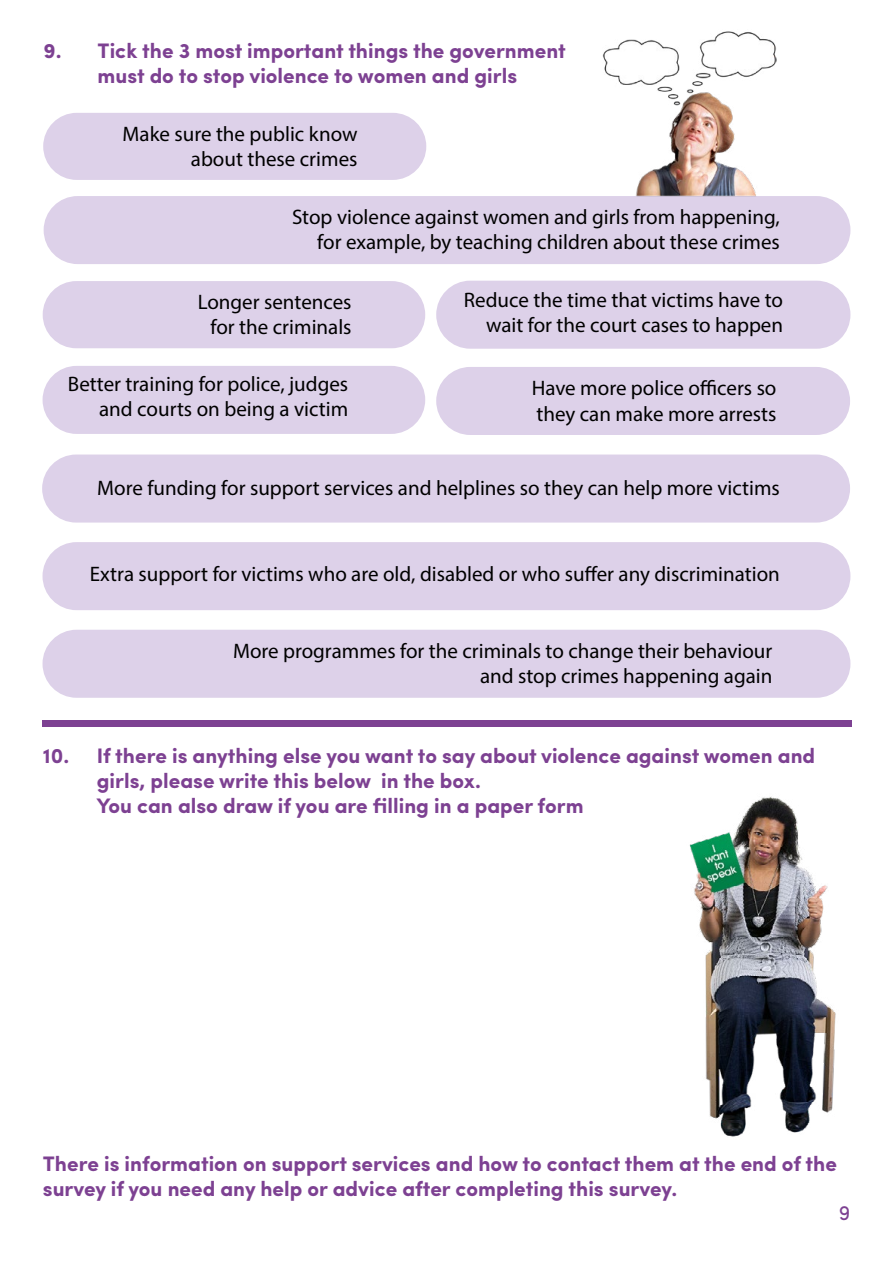
<style>
.page{position:relative;width:893px;height:1263px;background:#fff}
.page>*{position:absolute;margin:0;border:0;box-sizing:border-box;transform-origin:0 0}
.t1{font:21px/25.2px "Myriad Pro";color:#000;text-align:right}
.t2{font:700 21px/25.2px "Sofia Pro";color:#7d4192}
.t3{font:21px "Sofia Pro";color:#7d4192}
</style>
<div class="page">
<div style="left:42px;top:720px;width:810px;height:7px;background:#7d4192"></div>
<div style="left:44px;top:196px;width:806px;height:68px;background:#ddd1e9;border-radius:34px"></div>
<div style="left:43px;top:113px;width:383px;height:67px;background:#ddd1e9;border-radius:34px"></div>
<div style="left:436px;top:281px;width:414px;height:68px;background:#ddd1e9;border-radius:34px"></div>
<div style="left:43px;top:366px;width:382px;height:68px;background:#ddd1e9;border-radius:34px"></div>
<div style="left:42px;top:454px;width:808px;height:69px;background:#ddd1e9;border-radius:34px"></div>
<div style="left:436px;top:367px;width:414px;height:68px;background:#ddd1e9;border-radius:34px"></div>
<div style="left:43px;top:542px;width:807px;height:68px;background:#ddd1e9;border-radius:34px"></div>
<div style="left:43px;top:630px;width:807px;height:68px;background:#ddd1e9;border-radius:34px"></div>
<div style="left:43px;top:281px;width:382px;height:67px;background:#ddd1e9;border-radius:34px"></div>
<img style="left:602px;top:31px;width:174px;height:165px">
<img style="left:689px;top:796px;width:147px;height:341px">
<p class="t2" style="left:44px;top:37px;width:524px;text-align:center">9. Tick the 3 most important things the government must do to stop violence to women and girls</p>
<p class="t1" style="left:123px;top:121px;width:236px">Make sure the public know about these crimes</p>
<p class="t1" style="left:292px;top:204px;width:489px">Stop violence against women and girls from happening, for example, by teaching children about these crimes</p>
<p class="t1" style="left:198px;top:289px;width:155px">Longer sentences for the criminals</p>
<p class="t1" style="left:68px;top:371px;width:282px">Better training for police, judges and courts on being a victim</p>
<p class="t1" style="left:464px;top:287px;width:321px">Reduce the time that victims have to wait for the court cases to happen</p>
<p class="t1" style="left:532px;top:375px;width:246px;text-align:left">Have more police officers so they can make more arrests</p>
<p class="t1" style="left:97px;top:475px;width:684px">More funding for support services and helplines so they can help more victims</p>
<p class="t1" style="left:90px;top:561px;width:691px">Extra support for victims who are old, disabled or who suffer any discrimination</p>
<p class="t1" style="left:233px;top:638px;width:541px">More programmes for the criminals to change their behaviour and stop crimes happening again</p>
<p class="t2" style="left:97px;top:741px;width:720px;text-indent:-54px">10. If there is anything else you want to say about violence against women and girls, please write this below in the box.<br>You can also draw if you are filling in a paper form</p>
<p class="t2" style="left:43px;top:1149px;width:796px">There is information on support services and how to contact them at the end of the survey if you need any help or advice after completing this survey.</p>
<p class="t3" style="left:839px;top:1197px;width:13px">9</p>
</div>
